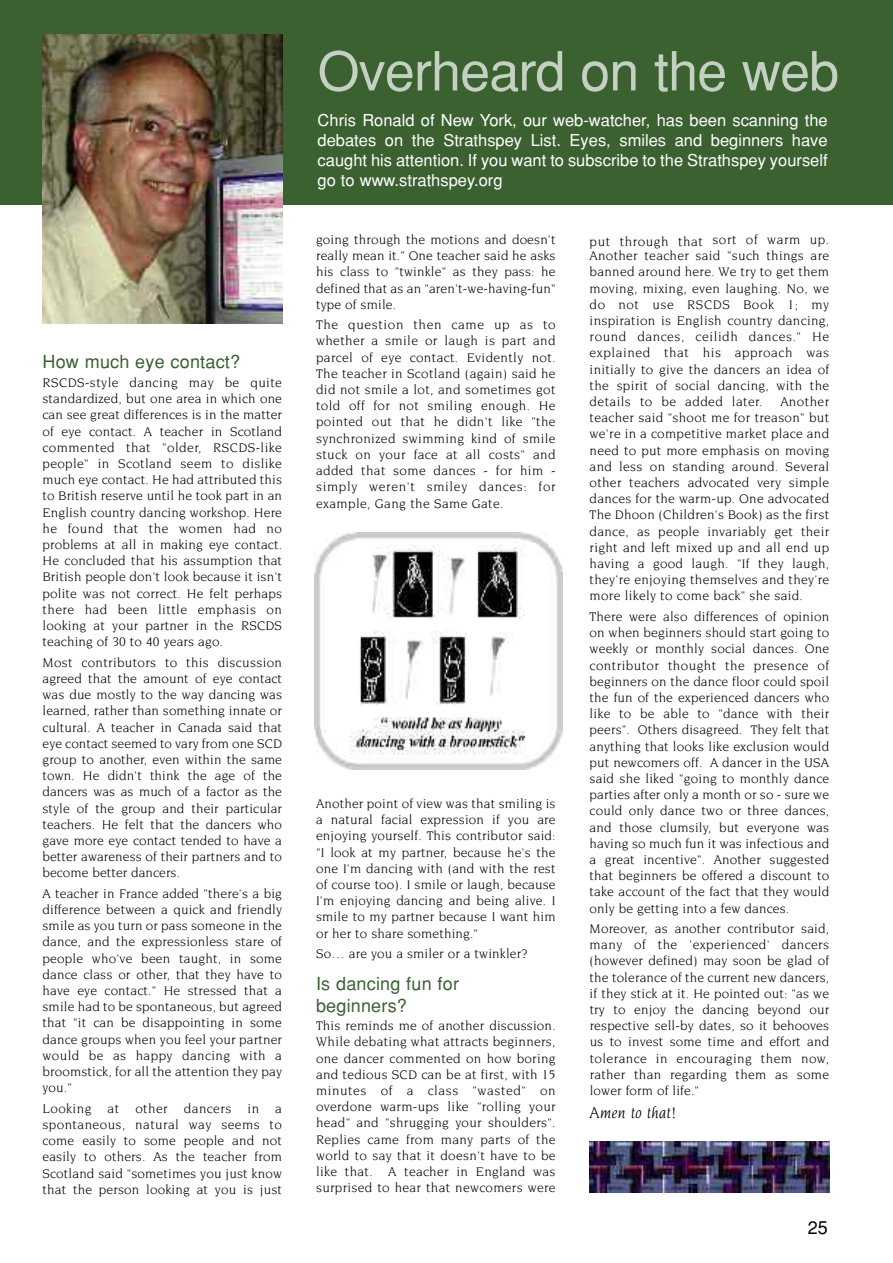
<style>
.page{position:relative;width:893px;height:1263px;background:#fff}
.page>*{position:absolute;margin:0;border:0;box-sizing:border-box;transform-origin:0 0}
.t1{font:54px "Helvetica";letter-spacing:-.015em;color:#c4d0c1}
.t2{font:18px/21.6px "Helvetica";letter-spacing:.01em;color:#3b6131}
.t3{font:18px "Helvetica";color:#000}
.t4{font:16.5px/19.8px "Helvetica";color:#fff;text-align:justify}
.t5{font:italic 16.5px "Novarese";letter-spacing:.01em;color:#000}
.t6{font:13.5px/16.2px "Novarese";letter-spacing:.01em;color:#000;text-align:justify}
</style>
<div class="page">
<div style="left:0;top:0;width:893px;height:205px;background:#3b6131"></div>
<img style="left:315px;top:532px;width:248px;height:238px">
<img style="left:43px;top:34px;width:239px;height:289px">
<img style="left:590px;top:1141px;width:239px;height:51px">
<h2 class="t2" style="left:43px;top:351px;width:199px">How much eye contact?</h2>
<p class="t6" style="left:43px;top:375px;width:241px">RSCDS-style dancing may be quite standardized, but one area in which one can see great differences is in the matter of eye contact. A teacher in Scotland commented that "older, RSCDS-like people" in Scotland seem to dislike much eye contact. He had attributed this to British reserve until he took part in an English country dancing workshop. Here he found that the women had no problems at all in making eye contact.<br>He concluded that his assumption that British people don't look because it isn't polite was not correct. He felt perhaps there had been little emphasis on looking at your partner in the RSCDS teaching of 30 to 40 years ago.</p>
<p class="t6" style="left:43px;top:655px;width:241px">Most contributors to this discussion agreed that the amount of eye contact was due mostly to the way dancing was learned, rather than something innate or cultural. A teacher in Canada said that eye contact seemed to vary from one SCD group to another, even within the same town. He didn't think the age of the dancers was as much of a factor as the style of the group and their particular teachers. He felt that the dancers who gave more eye contact tended to have a better awareness of their partners and to become better dancers.</p>
<p class="t6" style="left:43px;top:886px;width:241px">A teacher in France added "there's a big difference between a quick and friendly smile as you turn or pass someone in the dance, and the expressionless stare of people who've been taught, in some dance class or other, that they have to have eye contact." He stressed that a smile had to be spontaneous, but agreed that "it can be disappointing in some dance groups when you feel your partner would be as happy dancing with a broomstick, for all the attention they pay you."</p>
<p class="t6" style="left:43px;top:1101px;width:241px">Looking at other dancers in a spontaneous, natural way seems to come easily to some people and not easily to others. As the teacher from Scotland said "sometimes you just know that the person looking at you is just</p>
<h1 class="t1" style="left:318px;top:40px;width:523px">Overheard on the web</h1>
<p class="t4" style="left:318px;top:111px;width:512px">Chris Ronald of New York, our web-watcher, has been scanning the debates on the Strathspey List. Eyes, smiles and beginners have caught his attention. If you want to subscribe to the Strathspey yourself go to www.strathspey.org</p>
<p class="t6" style="left:316px;top:232px;width:241px">going through the motions and doesn't really mean it." One teacher said he asks his class to "twinkle" as they pass: he defined that as an "aren't-we-having-fun" type of smile.</p>
<p class="t6" style="left:316px;top:317px;width:241px">The question then came up as to whether a smile or laugh is part and parcel of eye contact. Evidently not.<br>The teacher in Scotland (again) said he did not smile a lot, and sometimes got told off for not smiling enough. He pointed out that he didn't like "the synchronized swimming kind of smile stuck on your face at all costs" and added that some dances - for him - simply weren't smiley dances: for example, Gang the Same Gate.</p>
<p class="t6" style="left:316px;top:796px;width:241px">Another point of view was that smiling is a natural facial expression if you are enjoying yourself. This contributor said: "I look at my partner, because he's the one I'm dancing with (and with the rest of course too). I smile or laugh, because I'm enjoying dancing and being alive. I smile to my partner because I want him or her to share something."</p>
<p class="t6" style="left:316px;top:946px;width:213px">So… are you a smiler or a twinkler?</p>
<h2 class="t2" style="left:316px;top:973px;width:144px">Is dancing fun for beginners?</h2>
<p class="t6" style="left:316px;top:1018px;width:241px">This reminds me of another discussion.<br>While debating what attracts beginners, one dancer commented on how boring and tedious SCD can be at first, with 15 minutes of a class "wasted" on overdone warm-ups like "rolling your head" and "shrugging your shoulders".<br>Replies came from many parts of the world to say that it doesn't have to be like that. A teacher in England was surprised to hear that newcomers were</p>
<p class="t6" style="left:590px;top:234px;width:241px;line-height:14.7px">put through that sort of warm up.<br>Another teacher said "such things are</p>
<p class="t6" style="left:590px;top:265px;width:241px">banned around here. We try to get them moving, mixing, even laughing. No, we do not use RSCDS Book 1; my inspiration is English country dancing, round dances, ceilidh dances." He explained that his approach was initially to give the dancers an idea of the spirit of social dancing, with the details to be added later.</p>
<p class="t6" style="left:590px;top:394px;width:241px;text-indent:191px">Another teacher said "shoot me for treason" but we're in a competitive market place and need to put more emphasis on moving and less on standing around. Several other teachers advocated very simple dances for the warm-up. One advocated The Dhoon (Children's Book) as the first dance, as people invariably get their right and left mixed up and all end up having a good laugh. "If they laugh, they're enjoying themselves and they're more likely to come back" she said.</p>
<p class="t6" style="left:590px;top:609px;width:241px">There were also differences of opinion on when beginners should start going to weekly or monthly social dances. One contributor thought the presence of beginners on the dance floor could spoil the fun of the experienced dancers who like to be able to "dance with their peers". Others disagreed. They felt that anything that looks like exclusion would put newcomers off. A dancer in the USA said she liked "going to monthly dance parties after only a month or so - sure we could only dance two or three dances, and those clumsily, but everyone was having so much fun it was infectious and a great incentive". Another suggested that beginners be offered a discount to take account of the fact that they would only be getting into a few dances.</p>
<p class="t6" style="left:590px;top:921px;width:241px">Moreover, as another contributor said, many of the 'experienced' dancers (however defined) may soon be glad of the tolerance of the current new dancers, if they stick at it. He pointed out: "as we try to enjoy the dancing beyond our respective sell-by dates, so it behooves us to invest some time and effort and tolerance in encouraging them now, rather than regarding them as some lower form of life."</p>
<p class="t5" style="left:590px;top:1106px;width:89px">Amen to that!</p>
<h2 class="t3" style="left:808px;top:1217px;width:22px">25</h2>
</div>
